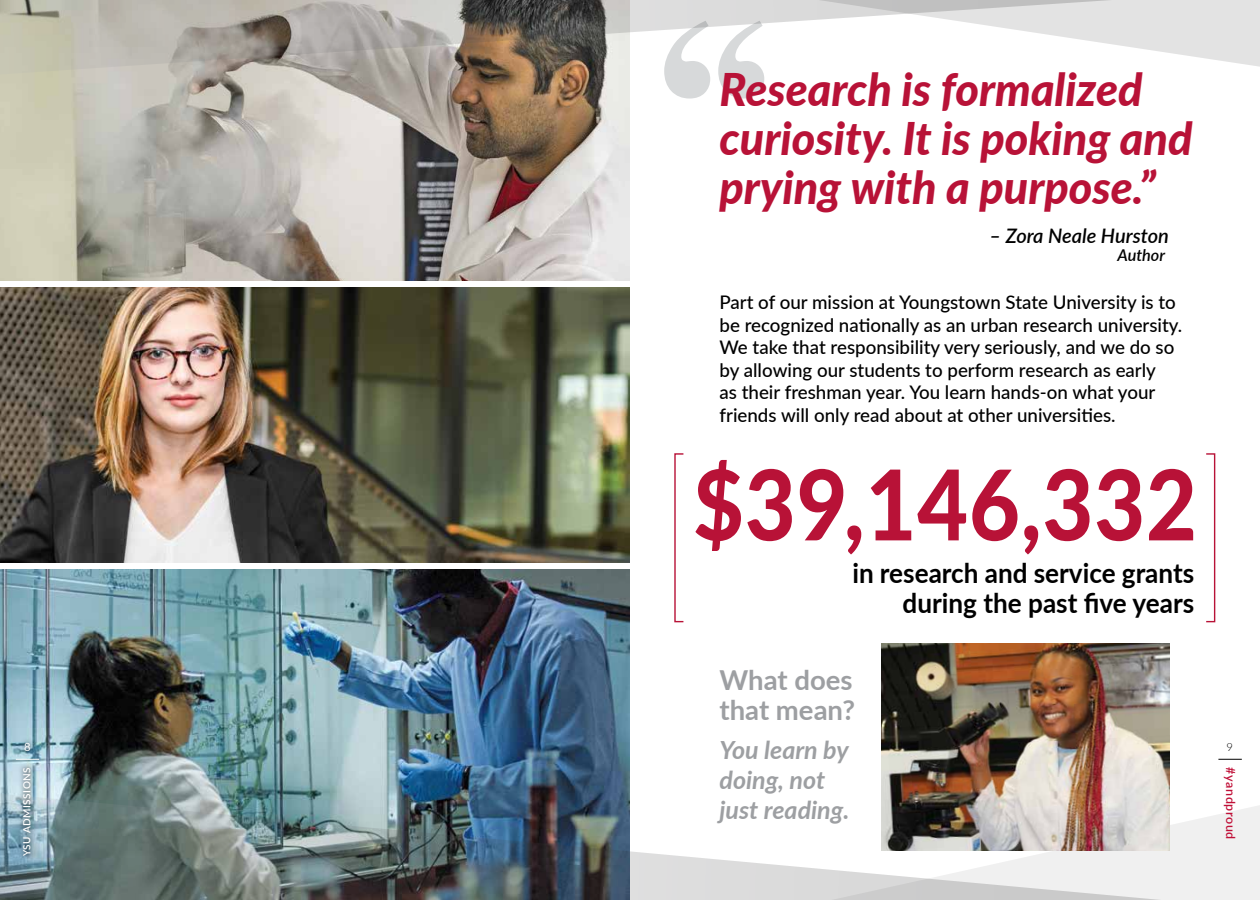
<style>
.page{position:relative;width:1260px;height:900px;background:#fff}
.page>*{position:absolute;margin:0;border:0;box-sizing:border-box;transform-origin:0 0}
.t1{font:800 97.5px "Lato";letter-spacing:.01em;color:#b81237;scale:.9 1}
.t2{font:italic 800 45px/48.8px "Lato";color:#b81237}
.t3{font:700 27.5px/30px "Lato";color:#000;text-align:right;scale:.95 1}
.t4{font:700 27.5px/30px "Lato";color:#9d9fa2}
.t5{font:italic 700 25px/30px "Lato";color:#9d9fa2}
.t6{font:italic 600 20px "Lato";color:#000}
.t7{font:500 18.75px/22.5px "Lato";color:#000}
.t8{font:italic 600 16.25px "Lato";color:#000}
.t9{font:600 12.5px "Lato";letter-spacing:.05em;color:#c00f37}
.t10{font:11.25px "Lato";color:#fff}
.t11{font:300 11.25px "Lato";color:#000}
.t12{font:600 10px "Lato";letter-spacing:.05em;color:#fff}
</style>
<div class="page">
<img style="left:0;top:84px;width:630px;height:197px">
<div style="left:1205px;top:453px;width:10px;height:169px;border:1px solid #b81237"></div>
<svg style="left:667px;top:0;width:593px;height:99px"></svg>
<svg style="left:0;top:0;width:1215px;height:84px"></svg>
<img style="left:0;top:288px;width:630px;height:275px">
<img style="left:0;top:569px;width:630px;height:219px">
<img style="left:882px;top:644px;width:288px;height:144px">
<img style="left:0;top:788px;width:1260px;height:112px">
<div style="left:17px;top:762px;width:19px;height:100px;background:#000;opacity:.35"></div>
<svg style="left:16px;top:759px;width:23px;height:1px"></svg>
<div style="left:18px;top:737px;width:19px;height:21px;background:#000;opacity:.35"></div>
<svg style="left:1218px;top:759px;width:24px;height:1px"></svg>
<h2 class="t2" style="left:720px;top:64px;width:475px">Research is formalized curiosity. It is poking and prying with a purpose.”</h2>
<p class="t6" style="left:990px;top:221px;width:181px">– Zora Neale Hurston</p>
<p class="t8" style="left:1118px;top:244px;width:49px">Author</p>
<p class="t7" style="left:720px;top:291px;width:464px">Part of our mission at Youngstown State University is to be recognized nationally as an urban research university.<br>We take that responsibility very seriously, and we do so by allowing our students to perform research as early<br>as their freshman year. You learn hands-on what your friends will only read about at other universities.</p>
<h1 class="t1" style="left:693px;top:432px;width:561px">$39,146,332</h1>
<h3 class="t3" style="left:852px;top:556px;width:361px">in research and service grants during the past five years</h3>
<h3 class="t4" style="left:720px;top:664px;width:137px">What does that mean?</h3>
<h3 class="t5" style="left:720px;top:733px;width:131px">You learn by doing, not just reading.</h3>
<p class="t10" style="left:24px;top:739px;width:8px">8</p>
<p class="t11" style="left:1227px;top:739px;width:8px">9</p>
<p class="t9" style="left:1240px;top:767px;width:74px;rotate:90deg">#yandproud</p>
<p class="t12" style="left:20px;top:856px;width:91px;rotate:-90deg">YSU ADMISSIONS</p>
</div>
